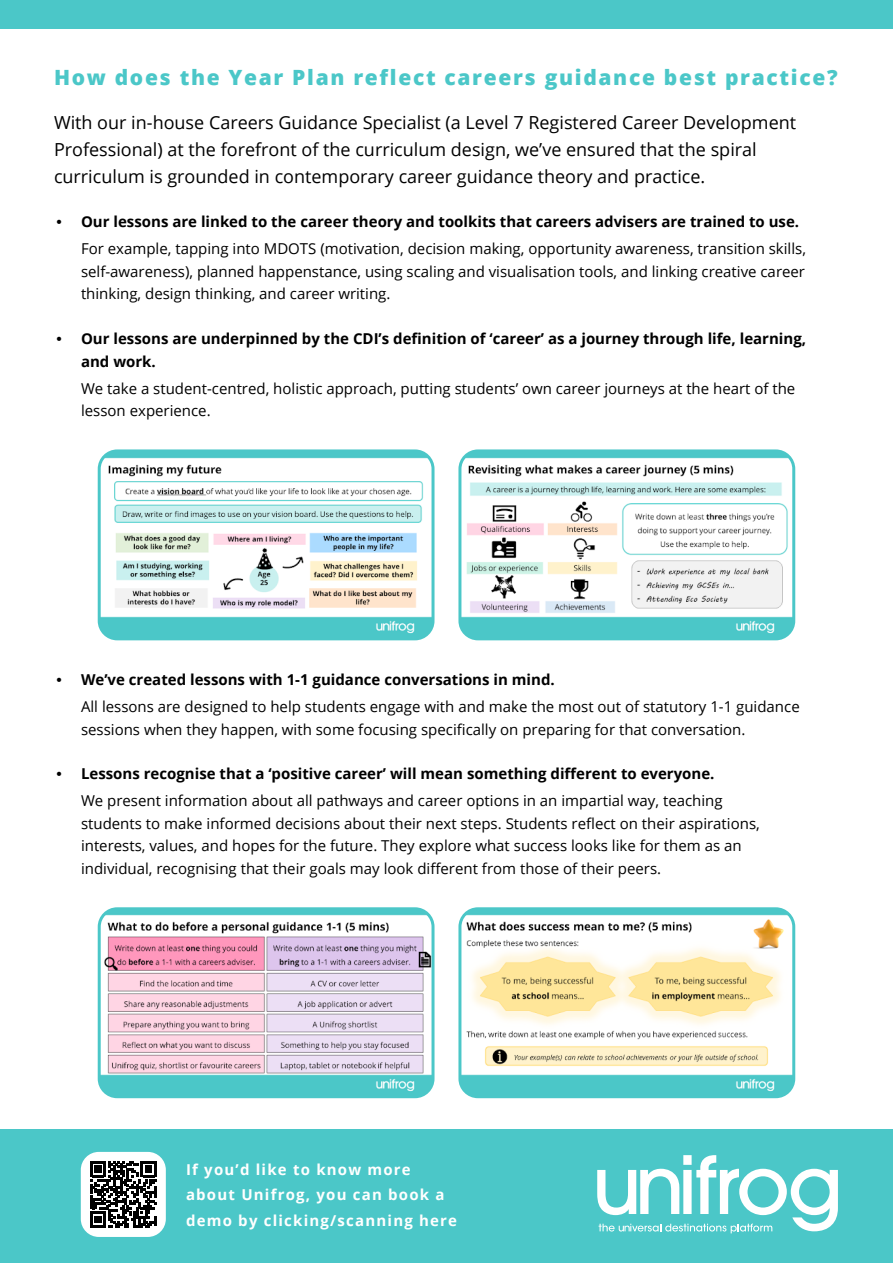
<style>
.page{position:relative;width:893px;height:1263px;background:#fff}
.page>*{position:absolute;margin:0;border:0;box-sizing:border-box;transform-origin:0 0}
.t1{font:800 21px "Open Sans";letter-spacing:.08em;color:#4bc7c8}
.t2{font:18px/27px "Open Sans";color:#000}
.t3{font:15px/22.5px "Open Sans";color:#000}
.t4{font:700 15px/22.5px "Open Sans";color:#000}
.t5{font:700 15px/25.5px "Open Sans";letter-spacing:.08em;color:#fff}
.s1{font-family:"Cooper";font-weight:900}
.s2{font-weight:700}
</style>
<div class="page">
<div style="left:0;top:0;width:893px;height:29px;background:#4bc7c8"></div>
<div style="left:0;top:1129px;width:893px;height:134px;background:#4bc7c8"></div>
<img style="left:99px;top:453px;width:334px;height:186px">
<div style="left:98px;top:449px;width:336px;height:191px;border:3px solid #4bc7c8;border-radius:18px"></div>
<img style="left:462px;top:453px;width:332px;height:186px">
<div style="left:458px;top:449px;width:337px;height:191px;border:3px solid #4bc7c8;border-radius:18px"></div>
<img style="left:99px;top:911px;width:334px;height:186px">
<div style="left:98px;top:907px;width:336px;height:191px;border:3px solid #4bc7c8;border-radius:18px"></div>
<img style="left:462px;top:911px;width:332px;height:186px">
<div style="left:458px;top:907px;width:337px;height:191px;border:3px solid #4bc7c8;border-radius:18px"></div>
<div style="left:81px;top:1152px;width:85px;height:85px;background:#fff;border-radius:18px"></div>
<svg style="left:90px;top:1161px;width:67px;height:67px"></svg>
<svg style="left:597px;top:1155px;width:241px;height:78px"></svg>
<h1 class="t1" style="left:54px;top:62px;width:785px">How does the Year Plan reflect careers guidance best practice?</h1>
<p class="t2" style="left:54px;top:108px;width:744px">With our in-house Careers Guidance Specialist (a Level 7 Registered Career Development<br>Professional) at the forefront of the curriculum design, we’ve ensured that the spiral curriculum is grounded in contemporary career guidance theory and practice.</p>
<p class="t3" style="left:81px;top:208px;width:726px;line-height:27px;text-indent:-27px"><span class="s1">•</span> <span class="s2">Our lessons are linked to the career theory and toolkits that careers advisers are trained to use.<br></span>For example, tapping into MDOTS (motivation, decision making, opportunity awareness, transition skills,</p>
<p class="t3" style="left:81px;top:260px;width:725px">self-awareness), planned happenstance, using scaling and visualisation tools, and linking creative career thinking, design thinking, and career writing.</p>
<p class="t4" style="left:81px;top:327px;width:727px;text-indent:-27px"><span class="s1">•</span> Our lessons are underpinned by the CDI’s definition of ‘career’ as a journey through life, learning, and work.</p>
<p class="t3" style="left:81px;top:377px;width:716px">We take a student-centred, holistic approach, putting students’ own career journeys at the heart of the lesson experience.</p>
<p class="t3" style="left:81px;top:666px;width:720px;line-height:27px;text-indent:-27px"><span class="s1">•</span> <span class="s2">We’ve created lessons with 1-1 guidance conversations in mind.<br></span>All lessons are designed to help students engage with and make the most out of statutory 1-1 guidance</p>
<p class="t3" style="left:81px;top:717px;width:666px">sessions when they happen, with some focusing specifically on preparing for that conversation.</p>
<p class="t3" style="left:81px;top:760px;width:643px;line-height:27px;text-indent:-27px"><span class="s1">•</span> <span class="s2">Lessons recognise that a ‘positive career’ will mean something different to everyone.<br></span>We present information about all pathways and career options in an impartial way, teaching</p>
<p class="t3" style="left:81px;top:812px;width:680px">students to make informed decisions about their next steps. Students reflect on their aspirations, interests, values, and hopes for the future. They explore what success looks like for them as an individual, recognising that their goals may look different from those of their peers.</p>
<p class="t5" style="left:186px;top:1156px;width:273px">If you’d like to know more about Unifrog, you can book a demo by clicking/scanning here</p>
</div>
